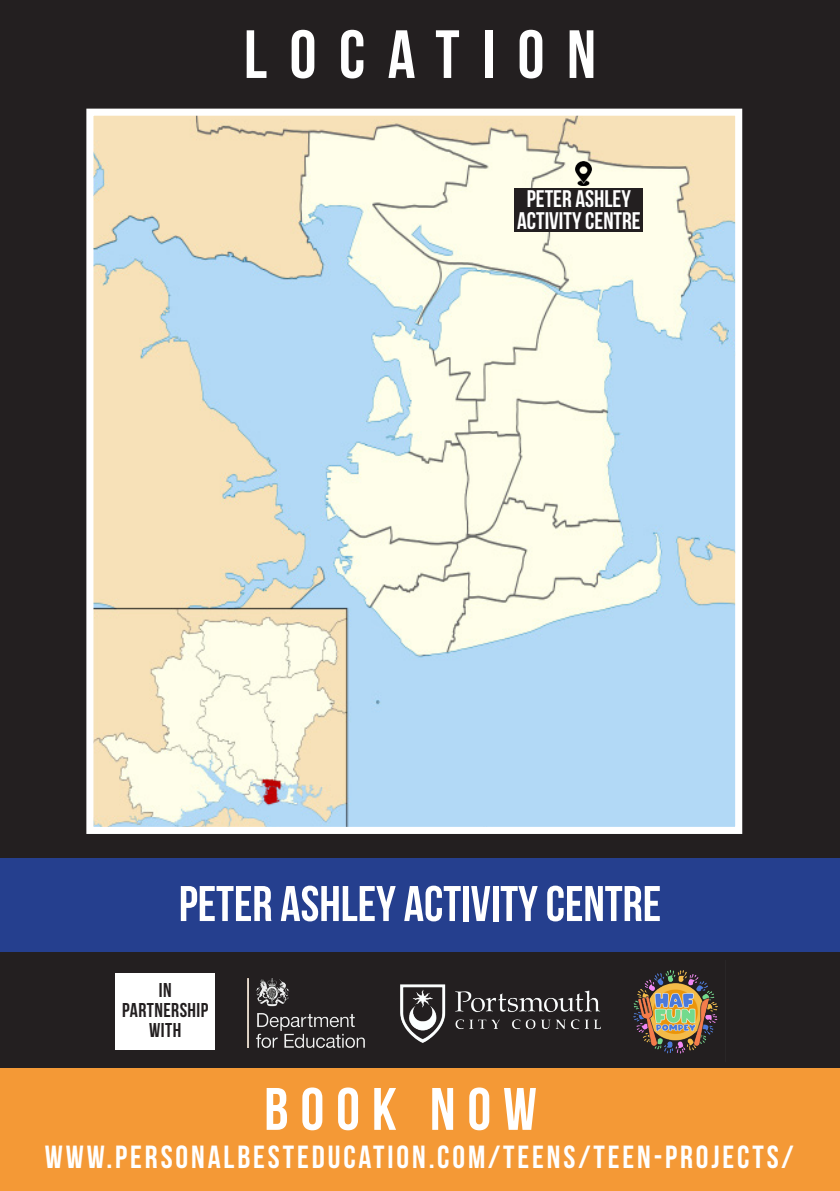
<style>
.page{position:relative;width:840px;height:1191px;background:#fff}
.page>*{position:absolute;margin:0;border:0;box-sizing:border-box;transform-origin:0 0}
.t1{font:68px "Bebas Neue";letter-spacing:.33em;color:#fff}
.t2{font:59.8px "Bebas Neue";letter-spacing:.2em;color:#fff}
.t3{font:50px "Bebas Neue";color:#fff}
.t4{font:32px "Bebas Neue";letter-spacing:.09em;color:#fff}
.t5{font:24px "Bebas Neue";color:#fff}
.t6{font:20px "Bebas Neue";letter-spacing:.02em;color:#231f20}
</style>
<div class="page">
<div style="left:1px;top:1px;width:837px;height:1189px;background:#231f20"></div>
<div style="left:0;top:857px;width:839px;height:94px;background:#253f8e"></div>
<div style="left:0;top:1068px;width:839px;height:123px;background:#f49936"></div>
<div style="left:115px;top:973px;width:100px;height:76px;background:#fff"></div>
<img style="left:247px;top:978px;width:117px;height:69px">
<img style="left:633px;top:970px;width:85px;height:84px">
<img style="left:400px;top:984px;width:200px;height:58px">
<img style="left:94px;top:117px;width:639px;height:709px">
<div style="left:86px;top:109px;width:655px;height:725px;border:7px solid #fff"></div>
<div style="left:514px;top:188px;width:128px;height:43px;background:#231f20"></div>
<img style="left:575px;top:161px;width:16px;height:25px">
<p class="t1" style="left:244px;top:17px;width:353px">LOCATION</p>
<p class="t5" style="left:526px;top:185px;width:106px">PETER ASHLEY</p>
<p class="t5" style="left:517px;top:207px;width:125px">ACTIVITY CENTRE</p>
<p class="t3" style="left:179px;top:876px;width:483px">PETER ASHLEY ACTIVITY CENTRE</p>
<p class="t6" style="left:159px;top:979px;width:14px">IN</p>
<p class="t6" style="left:122px;top:999px;width:87px">PARTNERSHIP</p>
<p class="t6" style="left:149px;top:1019px;width:33px">WITH</p>
<p class="t2" style="left:264px;top:1076px;width:274px">BOOK NOW</p>
<p class="t4" style="left:45px;top:1139px;width:750px">WWW.PERSONALBESTEDUCATION.COM/TEENS/TEEN-PROJECTS/</p>
</div>
